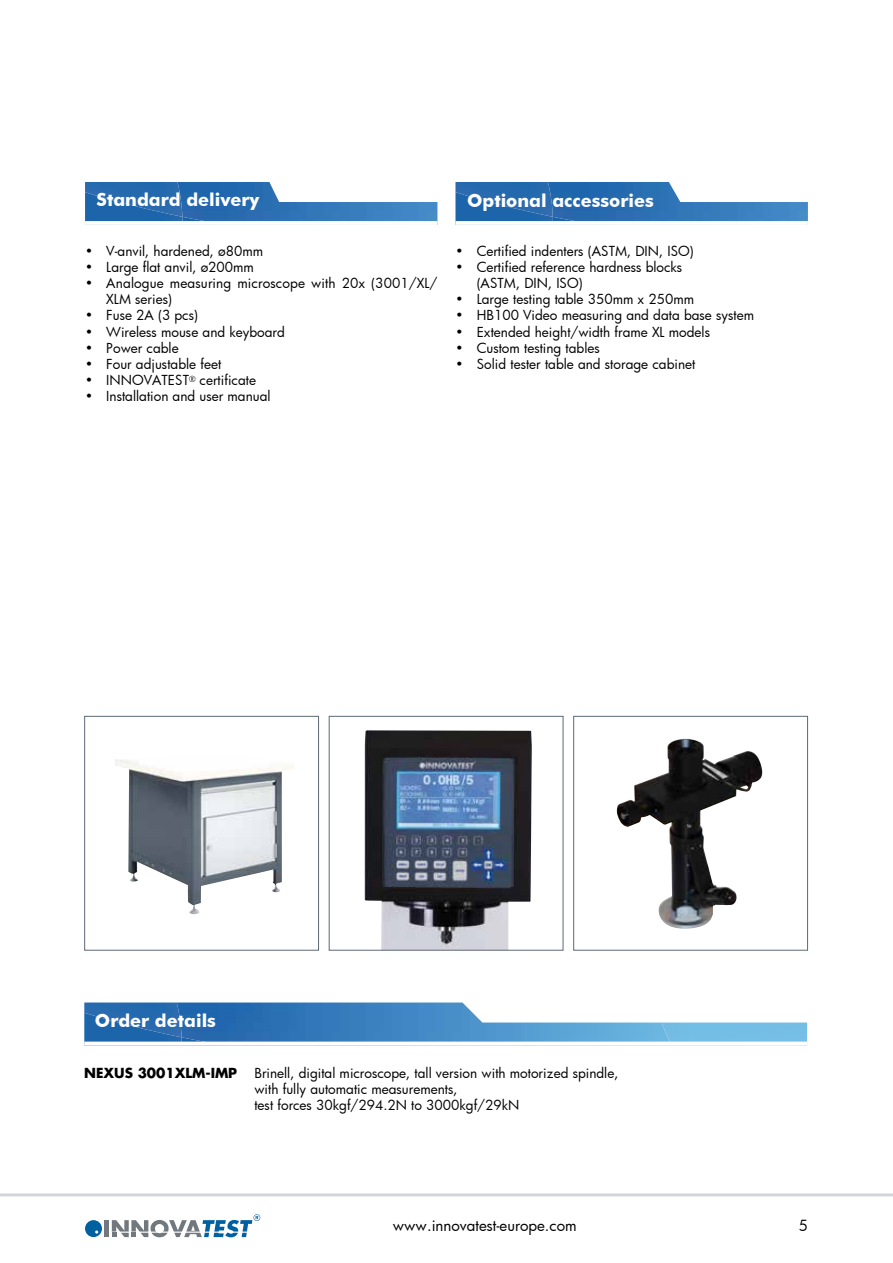
<style>
.page{position:relative;width:893px;height:1263px;background:#fff}
.page>*{position:absolute;margin:0;border:0;box-sizing:border-box;transform-origin:0 0}
.t1{font:700 18px "Futura BT";color:#fff}
.t2{font:15px "Futura";color:#000}
.t3{font:13.5px/16.2px "Futura";color:#000}
.t4{font:700 13.5px "Futura";color:#000}
</style>
<div class="page">
<hr style="left:0;top:1193px;width:893px;height:3px;background:#d2d6da">
<svg style="left:85px;top:1214px;width:175px;height:23px"></svg>
<img style="left:182px;top:182px;width:255px;height:39px">
<img style="left:85px;top:217px;width:97px;height:4px">
<img style="left:85px;top:182px;width:97px;height:35px">
<hr style="left:85px;top:221px;width:352px;height:4px;background:#f8fbfd">
<img style="left:553px;top:182px;width:255px;height:39px">
<img style="left:455px;top:217px;width:98px;height:4px">
<img style="left:455px;top:182px;width:98px;height:35px">
<hr style="left:455px;top:221px;width:353px;height:4px;background:#f8fafc">
<svg style="left:182px;top:1002px;width:480px;height:39px"></svg>
<div style="left:662px;top:1022px;width:145px;height:19px;background:#74bee6"></div>
<img style="left:84px;top:1037px;width:98px;height:4px">
<img style="left:84px;top:1002px;width:98px;height:35px">
<svg style="left:84px;top:1041px;width:723px;height:4px"></svg>
<svg style="left:84px;top:715px;width:235px;height:236px"></svg>
<svg style="left:573px;top:715px;width:235px;height:236px"></svg>
<svg style="left:328px;top:715px;width:236px;height:236px"></svg>
<h1 class="t1" style="left:97px;top:188px;width:164px">Standard delivery</h1>
<p class="t3" style="left:85px;top:242px;width:180px">• V-anvil, hardened, ø80mm</p>
<p class="t3" style="left:85px;top:258px;width:170px">• Large flat anvil, ø200mm</p>
<p class="t3" style="left:106px;top:275px;width:333px;text-indent:-21px">• Analogue measuring microscope with 20x (3001/XL/<br>XLM series)</p>
<p class="t3" style="left:85px;top:307px;width:114px">• Fuse 2A (3 pcs)</p>
<p class="t3" style="left:85px;top:323px;width:201px">• Wireless mouse and keyboard</p>
<p class="t3" style="left:85px;top:339px;width:95px">• Power cable</p>
<p class="t3" style="left:85px;top:356px;width:138px">• Four adjustable feet</p>
<p class="t3" style="left:85px;top:372px;width:173px">• INNOVATEST<sup>®</sup> certificate</p>
<p class="t3" style="left:85px;top:388px;width:187px">• Installation and user manual</p>
<h1 class="t1" style="left:467px;top:189px;width:188px">Optional accessories</h1>
<p class="t3" style="left:455px;top:242px;width:240px">• Certified indenters (ASTM, DIN, ISO)</p>
<p class="t3" style="left:477px;top:258px;width:207px;text-indent:-21px">• Certified reference hardness blocks (ASTM, DIN, ISO)</p>
<p class="t3" style="left:455px;top:291px;width:240px">• Large testing table 350mm x 250mm</p>
<p class="t3" style="left:455px;top:307px;width:300px">• HB100 Video measuring and data base system</p>
<p class="t3" style="left:455px;top:323px;width:256px">• Extended height/width frame XL models</p>
<p class="t3" style="left:455px;top:339px;width:146px">• Custom testing tables</p>
<p class="t3" style="left:455px;top:356px;width:241px">• Solid tester table and storage cabinet</p>
<h1 class="t1" style="left:95px;top:1010px;width:123px">Order details</h1>
<p class="t4" style="left:84px;top:1063px;width:154px">NEXUS 3001XLM-IMP</p>
<p class="t3" style="left:254px;top:1064px;width:366px">Brinell, digital microscope, tall version with motorized spindle, with fully automatic measurements,<br>test forces 30kgf/294.2N to 3000kgf/29kN</p>
<p class="t2" style="left:393px;top:1216px;width:185px">www.innovatest-europe.com</p>
<p class="t2" style="left:799px;top:1216px;width:11px">5</p>
</div>
